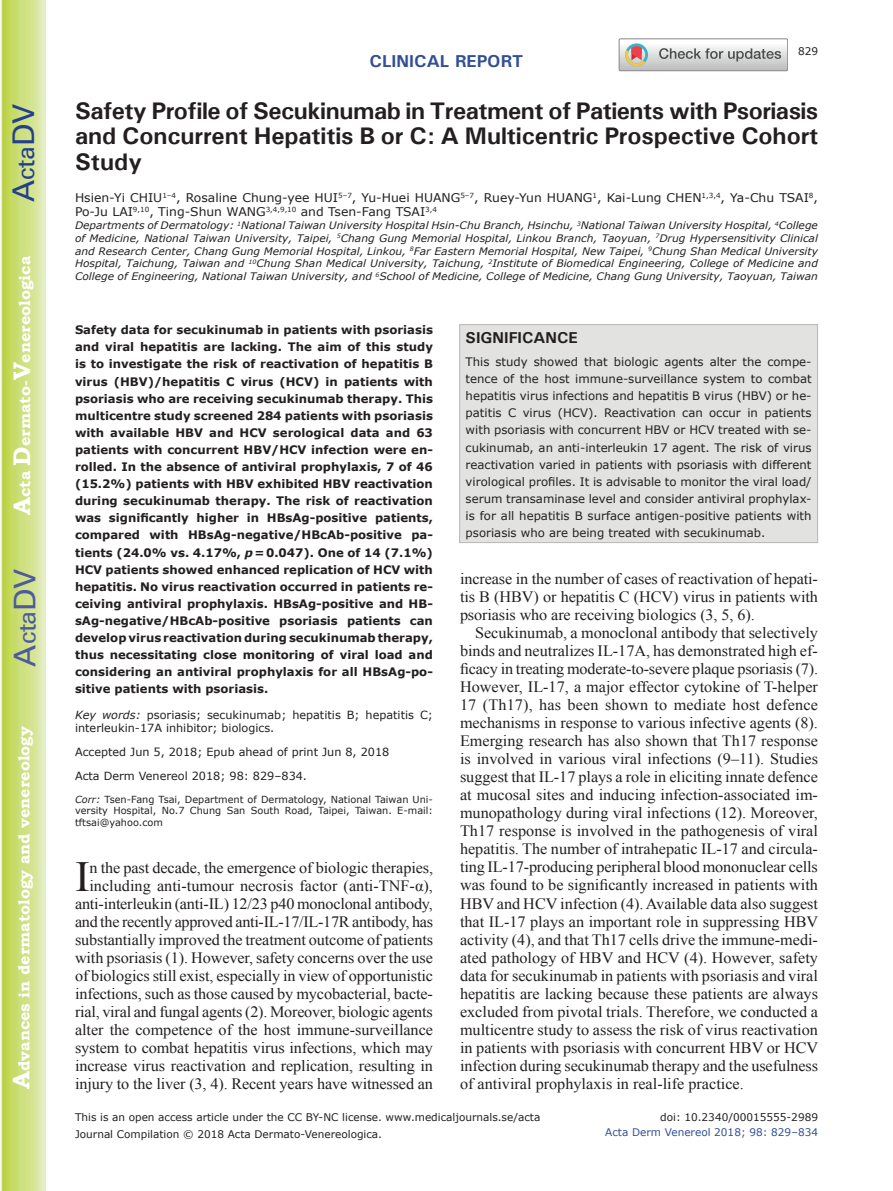
<style>
.page{position:relative;width:893px;height:1191px;background:#fff}
.page>*{position:absolute;margin:0;border:0;box-sizing:border-box;transform-origin:0 0}
.t1{font:42.9px "Times New Roman";color:#231f20}
.t2{font:30px "Univers";color:#4d5a9e}
.t3{font:30px "Univers";color:#253f8e}
.t4{font:700 24px/25.5px "Univers";letter-spacing:-.005em;color:#231f20;text-align:justify}
.t5{font:700 17.25px "Univers";color:#324f95}
.t6{font:15.75px/18px "Times New Roman";letter-spacing:-.005em;color:#231f20;text-align:justify}
.t7{font:700 15.75px "Bookman Old Style";color:#fff}
.t8{font:700 15.75px "Univers";color:#231f20}
.t9{font:12px/14.4px "Verdana";color:#231f20}
.t10{font:700 11.7px/17.1px "Verdana";color:#231f20;text-align:justify}
.t11{font:11.7px/17.1px "Verdana";color:#231f20;text-align:justify}
.t12{font:11.25px/13.5px "Verdana";color:#231f20}
.t13{font:10.5px/17px "Verdana";color:#231f20}
.t14{font:10.5px "Verdana";color:#324f95}
.t15{font:italic 10.35px/12.8px "Verdana";color:#231f20;text-align:justify}
.t16{font:9.75px/11.7px "Verdana";color:#231f20;text-align:justify}
.s1{font-size:24px}
.s2{font-style:italic}
</style>
<div class="page">
<svg style="left:1px;top:0;width:45px;height:1191px;background:#cfe084"></svg>
<svg style="left:619px;top:39px;width:169px;height:32px"></svg>
<div style="left:459px;top:324px;width:359px;height:219px;background:#e2e2e1;border:1px solid #bab5b4"></div>
<h2 class="t3" style="left:6px;top:202px;width:100px;rotate:-90deg">A<span class="s1">cta</span>DV</h2>
<p class="t7" style="left:15px;top:515px;width:260px;rotate:-90deg"><span class="s1">A</span>cta <span class="s1">D</span>ermato-<span class="s1">V</span>enereologica</p>
<h2 class="t2" style="left:7px;top:666px;width:100px;rotate:-90deg">A<span class="s1">cta</span>DV</h2>
<p class="t7" style="left:15px;top:1088px;width:364px;rotate:-90deg"><span class="s1">A</span>dvances in dermatology and venereology</p>
<p class="t5" style="left:370px;top:50px;width:155px">CLINICAL REPORT</p>
<p class="t13" style="left:798px;top:43px;width:22px">829</p>
<h3 class="t4" style="left:75px;top:97px;width:745px">Safety Profile of Secukinumab in Treatment of Patients with Psoriasis and Concurrent Hepatitis B or C: A Multicentric Prospective Cohort Study</h3>
<p class="t9" style="left:75px;top:191px;width:744px">Hsien-Yi CHIU<sup>1–4</sup>, Rosaline Chung-yee HUI<sup>5–7</sup>, Yu-Huei HUANG<sup>5–7</sup>, Ruey-Yun HUANG<sup>1</sup>, Kai-Lung CHEN<sup>1,3,4</sup>, Ya-Chu TSAI<sup>8</sup>,<br>Po-Ju LAI<sup>9,10</sup>, Ting-Shun WANG<sup>3,4,9,10</sup> and Tsen-Fang TSAI<sup>3,4</sup></p>
<p class="t15" style="left:75px;top:219px;width:744px">Departments of Dermatology: <sup>1</sup>National Taiwan University Hospital Hsin-Chu Branch, Hsinchu, <sup>3</sup>National Taiwan University Hospital, <sup>4</sup>College of Medicine, National Taiwan University, Taipei, <sup>5</sup>Chang Gung Memorial Hospital, Linkou Branch, Taoyuan, <sup>7</sup>Drug Hypersensitivity Clinical and Research Center, Chang Gung Memorial Hospital, Linkou, <sup>8</sup>Far Eastern Memorial Hospital, New Taipei, <sup>9</sup>Chung Shan Medical University Hospital, Taichung, Taiwan and <sup>10</sup>Chung Shan Medical University, Taichung, <sup>2</sup>Institute of Biomedical Engineering, College of Medicine and College of Engineering, National Taiwan University, and <sup>6</sup>School of Medicine, College of Medicine, Chang Gung University, Taoyuan, Taiwan</p>
<p class="t10" style="left:75px;top:321px;width:359px">Safety data for secukinumab in patients with psoriasis and viral hepatitis are lacking. The aim of this study is to investigate the risk of reactivation of hepatitis B virus (HBV)/hepatitis C virus (HCV) in patients with psoriasis who are receiving secukinumab therapy. This multicentre study screened 284 patients with psoriasis with available HBV and HCV serological data and 63 patients with concurrent HBV/HCV infection were en&shy;rolled. In the absence of antiviral prophylaxis, 7 of 46 (15.2%) patients with HBV exhibited HBV reactivation during secukinumab therapy. The risk of reactivation was significantly higher in HBsAg-positive patients, compared with HBsAg-negative/HBcAb-positive pa&shy;tients (24.0% vs. 4.17%, <span class="s2">p</span>=0.047). One of 14 (7.1%)<br>HCV patients showed enhanced replication of HCV with hepatitis. No virus reactivation occurred in patients re&shy;ceiving antiviral prophylaxis. HBsAg-positive and HB&shy;sAg-negative/HBcAb-positive psoriasis patients can develop virus reactivation during secukinumab therapy, thus necessitating close monitoring of viral load and considering an antiviral prophylaxis for all HBsAg-po&shy;sitive patients with psoriasis.</p>
<p class="t12" style="left:75px;top:708px;width:359px"><span class="s2">Key words:</span> psoriasis; secukinumab; hepatitis B; hepatitis C; interleukin-17A inhibitor; biologics.</p>
<p class="t12" style="left:75px;top:740px;width:316px;line-height:24px">Accepted Jun 5, 2018; Epub ahead of print Jun 8, 2018<br>Acta Derm Venereol 2018; 98: 829–834.</p>
<p class="t16" style="left:75px;top:793px;width:359px"><span class="s2">Corr:</span> Tsen-Fang Tsai, Department of Dermatology, National Taiwan Uni&shy;versity Hospital, No.7 Chung San South Road, Taipei, Taiwan. E-mail: tftsai@yahoo.com</p>
<h1 class="t1" style="left:75px;top:847px;width:16px">I</h1>
<p class="t6" style="left:75px;top:858px;width:360px;text-align:right">n the past decade, the emergence of biologic therapies, including anti-tumour necrosis factor (anti-TNF-α), anti-interleukin (anti-IL) 12/23 p40 monoclonal antibody, and the recently approved anti-IL-17/IL-17R antibody, has substantially improved the treatment outcome of patients with psoriasis (1). However, safety concerns over the use of biologics still exist, especially in view of opportunistic infections, such as those caused by mycobacterial, bacte&shy;rial, viral and fungal agents (2). Moreover, biologic agents alter the competence of the host immune-surveillance system to combat hepatitis virus infections, which may increase virus reactivation and replication, resulting in injury to the liver (3, 4). Recent years have witnessed an</p>
<p class="t8" style="left:466px;top:327px;width:114px">SIGNIFICANCE</p>
<p class="t11" style="left:466px;top:353px;width:348px">This study showed that biologic agents alter the compe&shy;tence of the host immune-surveillance system to combat hepatitis virus infections and hepatitis B virus (HBV) or he&shy;patitis C virus (HCV). Reactivation can occur in patients with psoriasis with concurrent HBV or HCV treated with se&shy;cukinumab, an anti-interleukin 17 agent. The risk of virus reactivation varied in patients with psoriasis with different virological profiles. It is advisable to monitor the viral load/ serum transaminase level and consider antiviral prophylax&shy;is for all hepatitis B surface antigen-positive patients with psoriasis who are being treated with secukinumab.</p>
<p class="t6" style="left:460px;top:569px;width:359px">increase in the number of cases of reactivation of hepati&shy;tis B (HBV) or hepatitis C (HCV) virus in patients with psoriasis who are receiving biologics (3, 5, 6).</p>
<p class="t6" style="left:460px;top:623px;width:360px;text-indent:15px">Secukinumab, a monoclonal antibody that selectively binds and neutralizes IL-17A, has demonstrated high ef&shy;ficacy in treating moderate-to-severe plaque psoriasis (7).<br>However, IL-17, a major effector cytokine of T-helper 17 (Th17), has been shown to mediate host defence mechanisms in response to various infective agents (8).<br>Emerging research has also shown that Th17 response is involved in various viral infections (9–11). Studies suggest that IL-17 plays a role in eliciting innate defence at mucosal sites and inducing infection-associated im&shy;munopathology during viral infections (12). Moreover, Th17 response is involved in the pathogenesis of viral hepatitis. The number of intrahepatic IL-17 and circula&shy;ting IL-17-producing peripheral blood mononuclear cells was found to be significantly increased in patients with HBV and HCV infection (4). Available data also suggest that IL-17 plays an important role in suppressing HBV activity (4), and that Th17 cells drive the immune-medi&shy;ated pathology of HBV and HCV (4). However, safety data for secukinumab in patients with psoriasis and viral hepatitis are lacking because these patients are always excluded from pivotal trials. Therefore, we conducted a multicentre study to assess the risk of virus reactivation in patients with psoriasis with concurrent HBV or HCV infection during secukinumab therapy and the usefulness of antiviral prophylaxis in real-life practice.</p>
<p class="t13" style="left:75px;top:1108px;width:467px">This is an open access article under the CC BY-NC license. www.medicaljournals.se/acta<br>Journal Compilation © 2018 Acta Dermato-Venereologica.</p>
<p class="t13" style="left:660px;top:1108px;width:159px">doi: 10.2340/00015555-2989</p>
<p class="t14" style="left:605px;top:1125px;width:214px">Acta Derm Venereol 2018; 98: 829–834</p>
</div>
